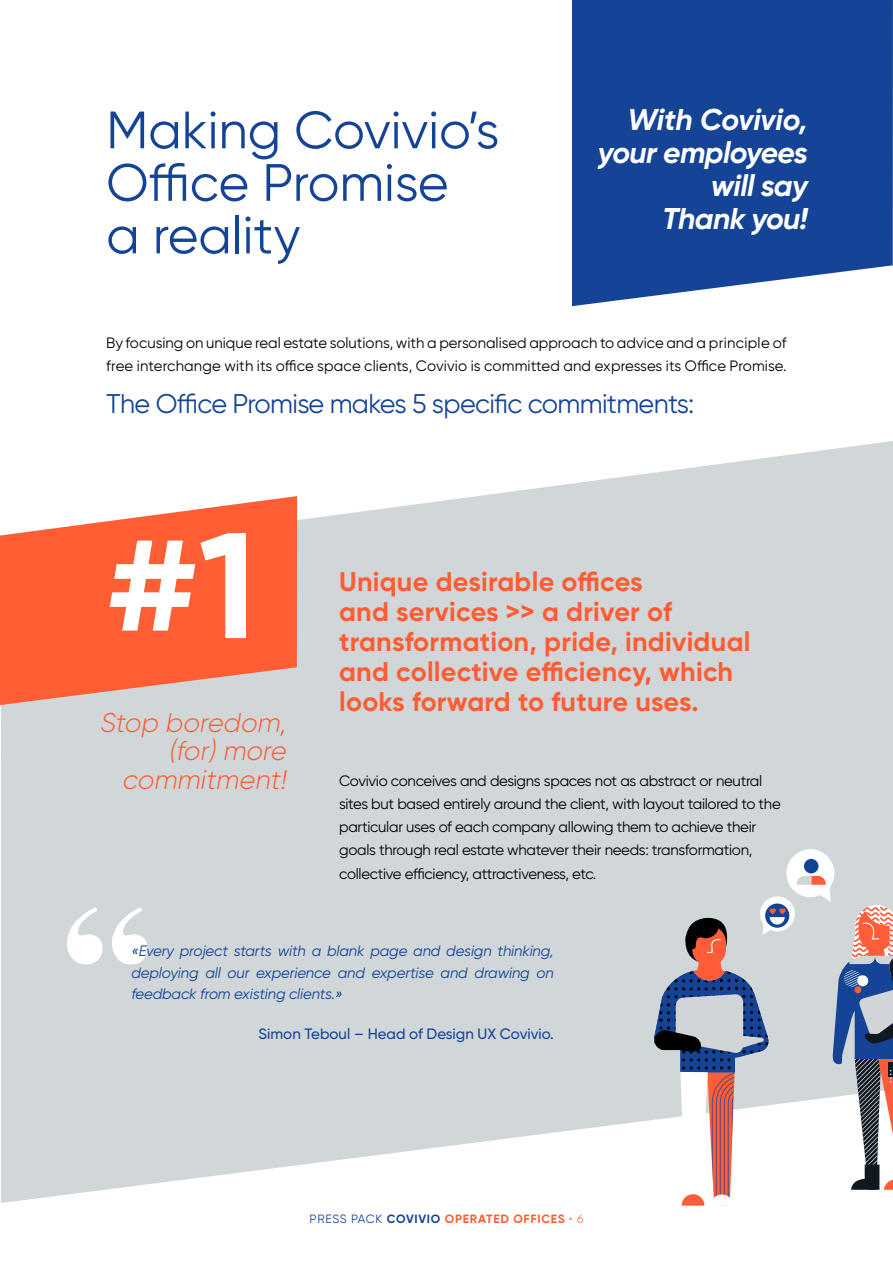
<style>
.page{position:relative;width:893px;height:1263px;background:#fff}
.page>*{position:absolute;margin:0;border:0;box-sizing:border-box;transform-origin:0 0}
.t1{font:700 150px "Gilroy";color:#fff}
.t2{font:52.5px/52.5px "Gilroy";color:#154496}
.t3{font:italic 700 30px/33px "Gilroy";letter-spacing:-.02em;color:#fff;text-align:right}
.t4{font:700 27px/30px "Gilroy";letter-spacing:.01em;color:#ff5d34}
.t5{font:27px "Gilroy";letter-spacing:-.025em;color:#154496}
.t6{font:italic 300 27px/28.5px "Gilroy";color:#ff5d34;text-align:right}
.t7{font:15px/23.2px "Gilroy";letter-spacing:-.02em;color:#000}
.t8{font:15px/23.2px "Gilroy";color:#000}
.t9{font:italic 15px/21.1px "Gilroy";letter-spacing:-.01em;color:#154496;text-align:justify}
.t10{font:500 15px "Gilroy";color:#154496}
.t11{font:700 12px "Gilroy";letter-spacing:.06em;color:#ff5d34}
.s1{font-weight:400;color:#154496}
.s2{color:#154496}
.s3{font-weight:300}
</style>
<div class="page">
<div style="left:572px;top:0;width:321px;height:306px;background:#154496"></div>
<svg style="left:297px;top:441px;width:596px;height:165px;fill:#d1d6d8"></svg>
<div style="left:1px;top:606px;width:892px;height:597px;background:#d1d6d8"></div>
<svg style="left:0;top:496px;width:297px;height:209px;fill:#ff5d34"></svg>
<svg style="left:67px;top:907px;width:81px;height:57px"></svg>
<svg style="left:653px;top:849px;width:240px;height:357px"></svg>
<h2 class="t2" style="left:106px;top:103px;width:395px">Making Covivio’s<br>Office Promise<br>a reality</h2>
<h3 class="t3" style="left:598px;top:103px;width:212px">With Covivio, your employees will say<br>Thank you!</h3>
<p class="t8" style="left:106px;top:331px;width:682px">By focusing on unique real estate solutions, with a personalised approach to advice and a principle of free interchange with its office space clients, Covivio is committed and expresses its Office Promise.</p>
<h3 class="t5" style="left:106px;top:387px;width:589px">The Office Promise makes 5 specific commitments:</h3>
<h1 class="t1" style="left:106px;top:492px;width:152px">#1</h1>
<h3 class="t6" style="left:99px;top:708px;width:193px">Stop boredom, (for)more commitment!</h3>
<h3 class="t4" style="left:339px;top:567px;width:413px">Unique desirable offices<br>and services &gt;&gt; a driver of transformation, pride, individual and collective efficiency, which looks forward to future uses.</h3>
<p class="t7" style="left:339px;top:769px;width:443px">Covivio conceives and designs spaces not as abstract or neutral sites but based entirely around the client, with layout tailored to the particular uses of each company allowing them to achieve their goals through real estate whatever their needs: transformation, collective efficiency, attractiveness, etc.</p>
<p class="t9" style="left:131px;top:940px;width:424px">«Every project starts with a blank page and design thinking, deploying all our experience and expertise and drawing on feedback from existing clients.»</p>
<p class="t10" style="left:259px;top:1025px;width:297px">Simon Teboul – Head of Design UX Covivio.</p>
<p class="t11" style="left:310px;top:1211px;width:275px"><span class="s1">PRESS PACK</span> <span class="s2">COVIVIO</span> OPERATED OFFICES <span class="s3">• 6</span></p>
</div>
